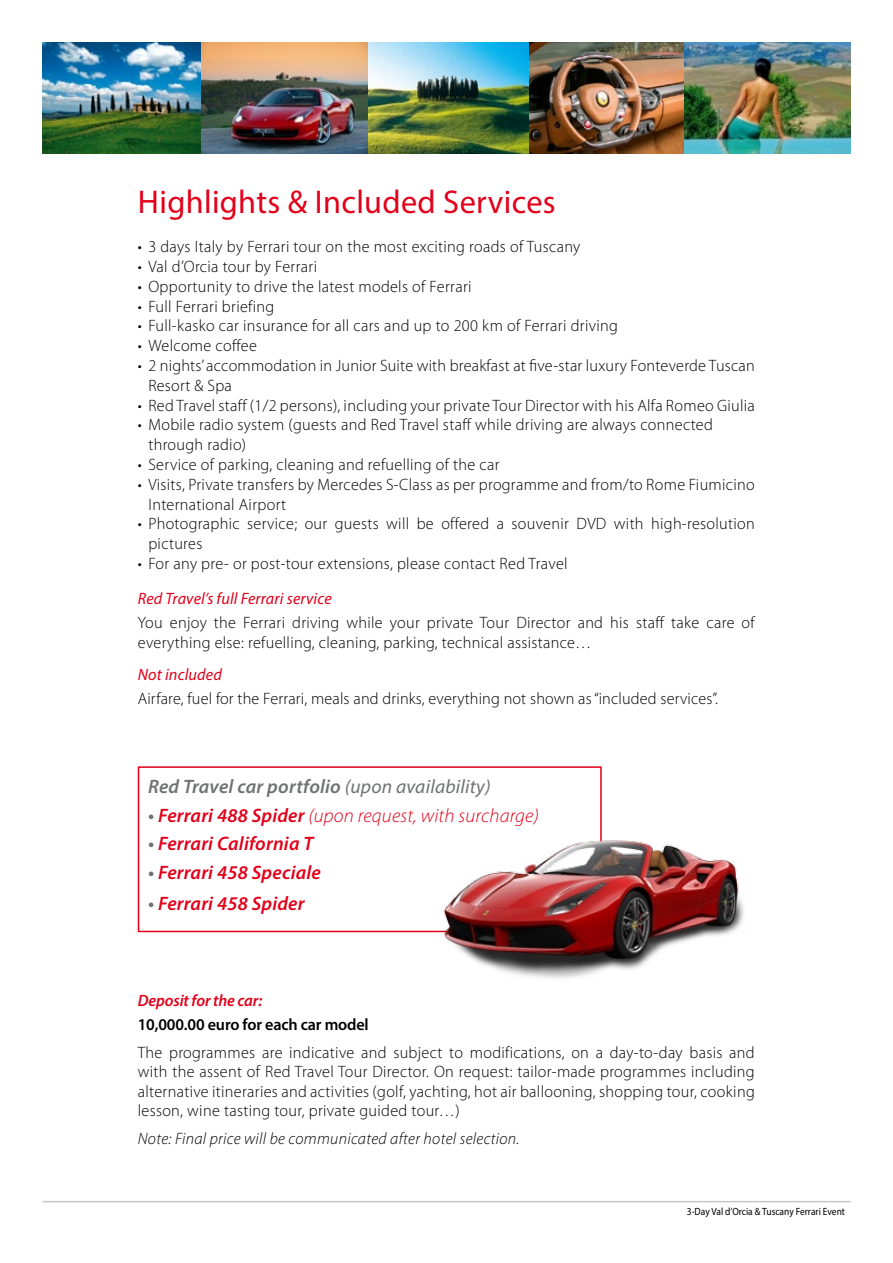
<style>
.page{position:relative;width:893px;height:1263px;background:#fff}
.page>*{position:absolute;margin:0;border:0;box-sizing:border-box;transform-origin:0 0}
.t1{font:33px "Myriad Pro";letter-spacing:.01em;color:#e2001a}
.t2{font:italic 600 19.5px "Myriad Pro";letter-spacing:.01em;color:#e2001a}
.t3{font:italic 300 19.5px "Myriad Pro";letter-spacing:.01em;color:#e2001a}
.t4{font:italic 600 19.5px "Myriad Pro";letter-spacing:.01em;color:#707172}
.t5{font:300 16.5px/19.8px "Myriad Pro";letter-spacing:.02em;color:#000}
.t6{font:italic 300 16.5px "Myriad Pro";letter-spacing:.02em;color:#000}
.t7{font:italic 16.5px "Myriad Pro";letter-spacing:.01em;color:#e2001a}
.t8{font:600 16.5px "Myriad Pro";letter-spacing:-.01em;color:#000}
.t9{font:italic 600 16.5px "Myriad Pro";letter-spacing:-.01em;color:#e2001a}
.t10{font:10.5px "Myriad Pro";color:#000;scale:.9 1}
.s1{font-weight:400}
.s2{font-weight:600;color:#707172}
.s3{font-weight:600}
.s4{color:#707172}
</style>
<div class="page">
<hr style="left:43px;top:1201px;width:807px;height:1px;background:#c6c7c8">
<img style="left:529px;top:43px;width:156px;height:110px">
<img style="left:368px;top:43px;width:161px;height:110px">
<img style="left:43px;top:43px;width:159px;height:110px">
<img style="left:685px;top:43px;width:165px;height:110px">
<img style="left:202px;top:43px;width:166px;height:110px">
<div style="left:138px;top:766px;width:464px;height:166px;border:2px solid #e2001a"></div>
<img style="left:422px;top:826px;width:322px;height:153px">
<h1 class="t1" style="left:138px;top:181px;width:419px">Highlights &amp; Included Services</h1>
<p class="t5" style="left:138px;top:237px;width:444px">• 3 days Italy by Ferrari tour on the most exciting roads of Tuscany</p>
<p class="t5" style="left:138px;top:257px;width:181px">• Val d’Orcia tour by Ferrari</p>
<p class="t5" style="left:138px;top:277px;width:335px">• Opportunity to drive the latest models of Ferrari</p>
<p class="t5" style="left:138px;top:296px;width:138px">• Full Ferrari briefing</p>
<p class="t5" style="left:138px;top:316px;width:482px">• Full-kasko car insurance for all cars and up to 200 km of Ferrari driving</p>
<p class="t5" style="left:138px;top:336px;width:121px">• Welcome coffee</p>
<p class="t5" style="left:148px;top:356px;width:608px;text-indent:-11px">• 2 nights’ accommodation in Junior Suite with breakfast at five-star luxury Fonteverde Tuscan<br>Resort &amp; Spa</p>
<p class="t5" style="left:138px;top:395px;width:619px">• Red Travel staff (1/2 persons), including your private Tour Director with his Alfa Romeo Giulia</p>
<p class="t5" style="left:148px;top:415px;width:566px;text-indent:-11px">• Mobile radio system (guests and Red Travel staff while driving are always connected through radio)</p>
<p class="t5" style="left:138px;top:455px;width:363px">• Service of parking, cleaning and refuelling of the car</p>
<p class="t5" style="left:148px;top:475px;width:608px;text-indent:-11px">• Visits, Private transfers by Mercedes S-Class as per programme and from/to Rome Fiumicino<br>International Airport</p>
<p class="t5" style="left:148px;top:514px;width:608px;text-indent:-11px">• Photographic service; our guests will be offered a souvenir DVD with high-resolution pictures</p>
<p class="t5" style="left:138px;top:554px;width:431px">• For any pre- or post-tour extensions, please contact Red Travel</p>
<p class="t7" style="left:138px;top:589px;width:195px">Red Travel’s full Ferrari service</p>
<p class="t5" style="left:138px;top:613px;width:618px">You enjoy the Ferrari driving while your private Tour Director and his staff take care of everything else: refuelling, cleaning, parking, technical assistance…</p>
<p class="t7" style="left:138px;top:664px;width:86px">Not included</p>
<p class="t5" style="left:138px;top:688px;width:582px">Airfare, fuel for the Ferrari, meals and drinks, everything not shown as “included services”.</p>
<p class="t4" style="left:148px;top:774px;width:344px">Red Travel car portfolio <span class="s1">(upon availability)</span></p>
<p class="t3" style="left:148px;top:805px;width:392px"><span class="s2">•</span> <span class="s3">Ferrari 488 Spider</span> (upon request, with surcharge)</p>
<p class="t2" style="left:148px;top:831px;width:167px"><span class="s4">•</span> Ferrari California T</p>
<p class="t2" style="left:148px;top:860px;width:174px"><span class="s4">•</span> Ferrari 458 Speciale</p>
<p class="t2" style="left:148px;top:891px;width:158px"><span class="s4">•</span> Ferrari 458 Spider</p>
<p class="t9" style="left:138px;top:990px;width:126px">Deposit for the car:</p>
<p class="t8" style="left:138px;top:1014px;width:233px">10,000.00 euro for each car model</p>
<p class="t5" style="left:138px;top:1043px;width:618px;text-align:justify">The programmes are indicative and subject to modifications, on a day-to-day basis and with the assent of Red Travel Tour Director. On request: tailor-made programmes including alternative itineraries and activities (golf, yachting, hot air ballooning, shopping tour, cooking lesson, wine tasting tour, private guided tour…)</p>
<p class="t6" style="left:138px;top:1130px;width:383px">Note: Final price will be communicated after hotel selection.</p>
<p class="t10" style="left:687px;top:1205px;width:177px">3-Day Val d’Orcia &amp; Tuscany Ferrari Event</p>
</div>
